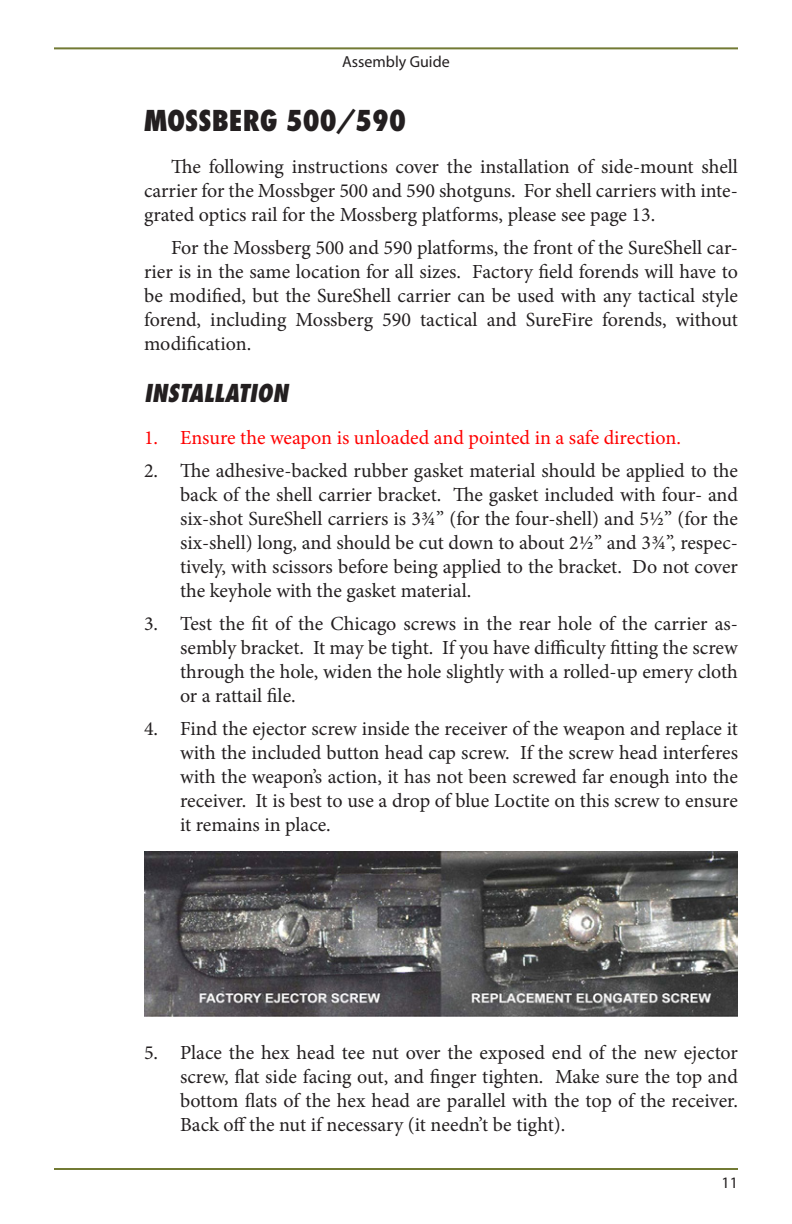
<style>
.page{position:relative;width:792px;height:1224px;background:#fff}
.page>*{position:absolute;margin:0;border:0;box-sizing:border-box;transform-origin:0 0}
.head1{font:800 condensed 28px "Futura";color:#231f20}
.head2{font:italic 800 condensed 24px "Futura";color:#231f20}
.text{font:20px/24px "Minion Pro";color:#231f20;text-align:justify}
.t1{font:20px "Minion Pro";color:#f00}
.t2{font:16px "Myriad";color:#231f20}
</style>
<div class="page">
<hr style="left:54px;top:1168px;width:684px;height:2px;background:#727a34">
<hr style="left:54px;top:47px;width:684px;height:2px;background:#727a34">
<img style="left:144px;top:851px;width:594px;height:166px">
<p class="t2" style="left:342px;top:54px;width:109px">Assembly Guide</p>
<p class="head1" style="left:144px;top:102px;width:263px">MOSSBERG 500/590</p>
<p class="text" style="left:144px;top:154px;width:596px;text-indent:27px">The following instructions cover the installation of side-mount shell carrier for the Mossbger 500 and 590 shotguns. For shell carriers with inte&shy;grated optics rail for the Mossberg platforms, please see page 13.</p>
<p class="text" style="left:144px;top:235px;width:596px;text-indent:27px">For the Mossberg 500 and 590 platforms, the front of the SureShell car&shy;rier is in the same location for all sizes. Factory field forends will have to be modified, but the SureShell carrier can be used with any tactical style forend, including Mossberg 590 tactical and SureFire forends, without modification.</p>
<p class="head2" style="left:144px;top:377px;width:146px">INSTALLATION</p>
<p class="t1" style="left:144px;top:424px;width:539px">1. Ensure the weapon is unloaded and pointed in a safe direction.</p>
<p class="text" style="left:180px;top:458px;width:560px;text-indent:-36px">2. The adhesive-backed rubber gasket material should be applied to the back of the shell carrier bracket. The gasket included with four- and six-shot SureShell carriers is 3¾” (for the four-shell) and 5½” (for the six-shell) long, and should be cut down to about 2½” and 3¾”, respec&shy;tively, with scissors before being applied to the bracket. Do not cover the keyhole with the gasket material.</p>
<p class="text" style="left:180px;top:611px;width:560px;text-indent:-36px">3. Test the fit of the Chicago screws in the rear hole of the carrier as&shy;sembly bracket. It may be tight. If you have difficulty fitting the screw through the hole, widen the hole slightly with a rolled-up emery cloth or a rattail file.</p>
<p class="text" style="left:180px;top:716px;width:560px;text-indent:-36px">4. Find the ejector screw inside the receiver of the weapon and replace it with the included button head cap screw. If the screw head interferes with the weapon’s action, it has not been screwed far enough into the receiver. It is best to use a drop of blue Loctite on this screw to ensure it remains in place.</p>
<p class="text" style="left:180px;top:1040px;width:560px;text-indent:-36px">5. Place the hex head tee nut over the exposed end of the new ejector screw, flat side facing out, and finger tighten. Make sure the top and bottom flats of the hex head are parallel with the top of the receiver.<br>Back off the nut if necessary (it needn’t be tight).</p>
<p class="t2" style="left:722px;top:1175px;width:18px">11</p>
</div>
